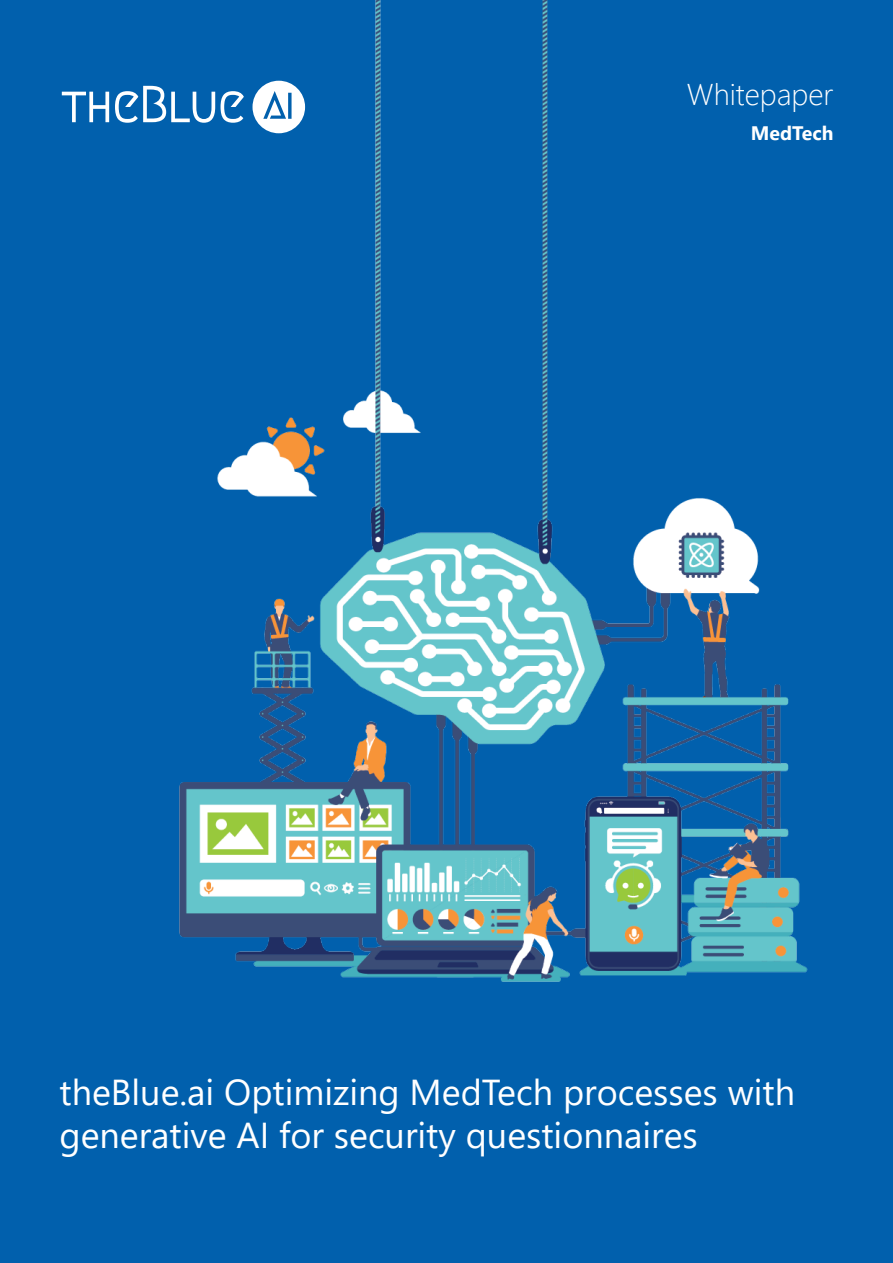
<style>
.page{position:relative;width:893px;height:1263px;background:#0160ad}
.page>*{position:absolute;margin:0;border:0;box-sizing:border-box;transform-origin:0 0}
.Titel{font:36px/43.2px "Segoe UI";color:#fff}
.Whitepaper{font:300 30px "Segoe UI";color:#fff}
.Industry{font:700 19.5px "Segoe UI";color:#fff}
</style>
<div class="page">
<img style="left:61px;top:0;width:747px;height:982px">
<svg style="left:252px;top:81px;width:53px;height:52px"></svg>
<svg style="left:62px;top:92px;width:47px;height:30px"></svg>
<svg style="left:221px;top:91px;width:23px;height:32px"></svg>
<svg style="left:115px;top:86px;width:100px;height:37px"></svg>
<p class="Whitepaper" style="left:687px;top:66px;width:148px">Whitepaper</p>
<p class="Industry" style="left:751px;top:115px;width:84px">MedTech</p>
<p class="Titel" style="left:60px;top:1067px;width:737px">theBlue.ai Optimizing MedTech processes with generative AI for security questionnaires</p>
</div>
